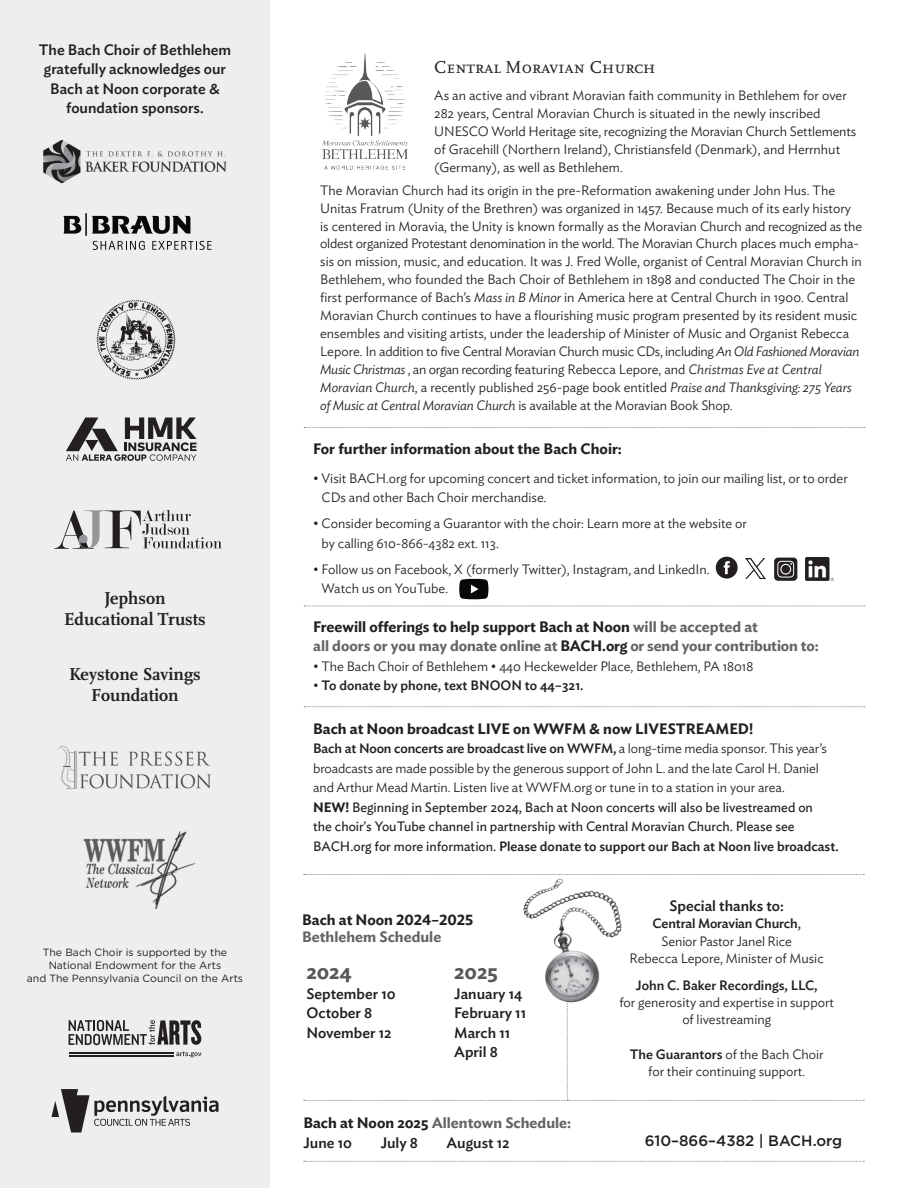
<style>
.page{position:relative;width:918px;height:1188px;background:#fff}
.page>*{position:absolute;margin:0;border:0;box-sizing:border-box;transform-origin:0 0}
.t1{font:600 21px "Ideal Sans";color:#57585a}
.t2{font:700 18px/21px "Scala Pro";color:#231f20;text-align:center}
.t3{font:18px "Scala Pro";color:#231f20}
.t4{font:500 15px/19.5px "Ideal Sans";color:#231f20}
.t5{font:600 15px/19.5px "Ideal Sans";color:#636366}
.t6{font:600 15px "Ideal Sans";color:#231f20}
.t7{font:500 15px "Gotham";color:#231f20}
.t8{font:300 13.5px/18px "Ideal Sans";color:#231f20}
.t9{font:500 13.5px "Ideal Sans";color:#231f20}
.t10{font:10.5px/12.6px "Gotham";color:#231f20;text-align:center}
.s1{font-style:italic}
.s2{color:#231f20}
.s3{font-weight:300}
.s4{font-weight:500}
.s5{font-weight:600}
.s6{font-weight:400}
.s7{font-weight:500;color:#231f20}
</style>
<div class="page">
<svg style="left:304px;top:874px;width:560px;height:1px"></svg>
<svg style="left:304px;top:1161px;width:560px;height:1px"></svg>
<svg style="left:304px;top:953px;width:560px;height:148px"></svg>
<div style="left:0;top:0;width:270px;height:1188px;background:#eeeeef"></div>
<img style="left:96px;top:299px;width:80px;height:81px">
<svg style="left:63px;top:213px;width:149px;height:37px"></svg>
<img style="left:43px;top:139px;width:184px;height:45px">
<img style="left:83px;top:831px;width:113px;height:78px">
<svg style="left:51px;top:1089px;width:168px;height:43px"></svg>
<hr style="left:69px;top:1053px;width:105px;height:1px;background:#231f20">
<hr style="left:69px;top:1055px;width:105px;height:1px;background:#231f20">
<svg style="left:69px;top:1020px;width:132px;height:25px"></svg>
<svg style="left:176px;top:1052px;width:25px;height:5px"></svg>
<svg style="left:66px;top:417px;width:131px;height:44px"></svg>
<svg style="left:54px;top:510px;width:168px;height:39px"></svg>
<div style="left:716px;top:557px;width:22px;height:22px;background:#231f20;border-radius:50%"></div>
<svg style="left:724px;top:561px;width:6px;height:13px"></svg>
<div style="left:774px;top:558px;width:23px;height:23px;background:#231f20;border-radius:4px"></div>
<svg style="left:777px;top:561px;width:17px;height:17px"></svg>
<img style="left:746px;top:558px;width:20px;height:21px">
<svg style="left:459px;top:579px;width:29px;height:20px"></svg>
<img style="left:523px;top:879px;width:94px;height:54px">
<img style="left:806px;top:557px;width:27px;height:24px">
<svg style="left:304px;top:427px;width:561px;height:1px"></svg>
<svg style="left:304px;top:606px;width:561px;height:1px"></svg>
<svg style="left:304px;top:706px;width:561px;height:1px"></svg>
<img style="left:58px;top:746px;width:153px;height:43px">
<img style="left:322px;top:53px;width:86px;height:117px">
<p class="t4" style="left:39px;top:38px;width:194px;text-align:center">The Bach Choir of Bethlehem gratefully acknowledges our<br>Bach at Noon corporate &amp; foundation sponsors.</p>
<h2 class="t2" style="left:64px;top:588px;width:143px">Jephson<br>Educational Trusts</h2>
<h2 class="t2" style="left:69px;top:664px;width:133px">Keystone Savings<br>Foundation</h2>
<p class="t10" style="left:27px;top:946px;width:218px">The Bach Choir is supported by the<br>National Endowment for the Arts<br>and The Pennsylvania Council on the Arts</p>
<h2 class="t3" style="left:434px;top:57px;width:223px">Central Moravian Church</h2>
<p class="t8" style="left:434px;top:85px;width:424px">As an active and vibrant Moravian faith community in Bethlehem for over 282 years, Central Moravian Church is situated in the newly inscribed UNESCO World Heritage site, recognizing the Moravian Church Settlements of Gracehill (Northern Ireland), Christiansfeld (Denmark), and Herrnhut (Germany), as well as Bethlehem.</p>
<p class="t8" style="left:320px;top:180px;width:543px">The Moravian Church had its origin in the pre-Reformation awakening under John Hus. The Unitas Fratrum (Unity of the Brethren) was organized in 1457. Because much of its early history is centered in Moravia, the Unity is known formally as the Moravian Church and recognized as the oldest organized Protestant denomination in the world. The Moravian Church places much empha&shy;sis on mission, music, and education. It was J. Fred Wolle, organist of Central Moravian Church in Bethlehem, who founded the Bach Choir of Bethlehem in 1898 and conducted The Choir in the first performance of Bach’s <span class="s1">Mass in B Minor</span> in America here at Central Church in 1900. Central Moravian Church continues to have a flourishing music program presented by its resident music ensembles and visiting artists, under the leadership of Minister of Music and Organist Rebecca Lepore. In addition to five Central Moravian Church music CDs, including <span class="s1">An Old Fashioned Moravian Music Christmas</span> , an organ recording featuring Rebecca Lepore, and <span class="s1">Christmas Eve at Central Moravian Church</span>, a recently published 256-page book entitled <span class="s1">Praise and Thanksgiving: 275 Years of Music at Central Moravian Church</span> is available at the Moravian Book Shop.</p>
<p class="t6" style="left:313px;top:437px;width:310px">For further information about the Bach Choir:</p>
<p class="t8" style="left:322px;top:467px;width:528px;line-height:19.5px;text-indent:-8px">• Visit BACH.org for upcoming concert and ticket information, to join our mailing list, or to order<br>CDs and other Bach Choir merchandise.</p>
<p class="t8" style="left:322px;top:513px;width:427px;line-height:19.5px;text-indent:-8px">• Consider becoming a Guarantor with the choir: Learn more at the website or by calling 610-866-4382 ext. 113.</p>
<p class="t8" style="left:322px;top:558px;width:390px;line-height:19.5px;text-indent:-8px">• Follow us on Facebook, X (formerly Twitter), Instagram, and LinkedIn.<br>Watch us on YouTube.</p>
<p class="t5" style="left:313px;top:616px;width:507px"><span class="s2">Freewill offerings to help support Bach at Noon</span> will be accepted at<br>all doors or you may donate online at <span class="s2">BACH.org</span> or send your contribution to:</p>
<p class="t8" style="left:313px;top:656px;width:442px">• The Bach Choir of Bethlehem • 440 Heckewelder Place, Bethlehem, PA 18018</p>
<p class="t9" style="left:313px;top:675px;width:272px"><span class="s3">•</span> To donate by phone, text BNOON to 44–321.</p>
<p class="t6" style="left:313px;top:717px;width:442px">Bach at Noon broadcast LIVE on WWFM &amp; now LIVESTREAMED!</p>
<p class="t8" style="left:313px;top:738px;width:527px;line-height:19.5px"><span class="s4">Bach at Noon concerts are broadcast live on WWFM,</span> a long-time media sponsor. This year’s broadcasts are made possible by the generous support of John L. and the late Carol H. Daniel and Arthur Mead Martin. Listen live at WWFM.org or tune in to a station in your area.<br><span class="s5">NEW!</span> <span class="s6">Beginning in September 2024, Bach at Noon concerts will also be livestreamed on<br>the choir's YouTube channel in partnership with Central Moravian Church. Please see BACH.org for more information.</span> <span class="s4">Please donate to support our Bach at Noon live broadcast.</span></p>
<p class="t6" style="left:302px;top:908px;width:173px">Bach at Noon 2024–2025</p>
<p class="t5" style="left:302px;top:926px;width:141px">Bethlehem Schedule</p>
<h1 class="t1" style="left:306px;top:956px;width:47px">2024</h1>
<h1 class="t1" style="left:454px;top:956px;width:45px">2025</h1>
<p class="t4" style="left:306px;top:983px;width:91px">September 10</p>
<p class="t4" style="left:454px;top:983px;width:70px">January 14</p>
<p class="t4" style="left:306px;top:1002px;width:67px">October 8</p>
<p class="t4" style="left:454px;top:1002px;width:74px">February 11</p>
<p class="t4" style="left:306px;top:1022px;width:87px">November 12</p>
<p class="t4" style="left:454px;top:1022px;width:58px">March 11<br>April 8</p>
<p class="t5" style="left:303px;top:1112px;width:269px"><span class="s2">Bach at Noon 2025</span> Allentown Schedule:<br><span class="s7">June 10</span></p>
<p class="t4" style="left:381px;top:1131px;width:39px">July 8</p>
<p class="t4" style="left:447px;top:1131px;width:65px">August 12</p>
<p class="t4" style="left:669px;top:895px;width:116px">Special thanks to:</p>
<p class="t8" style="left:630px;top:914px;width:196px;line-height:17.2px;text-align:center"><span class="s4">Central Moravian Church</span><span class="s6">,<br></span>Senior Pastor Janel Rice<br>Rebecca Lepore, Minister of Music</p>
<p class="t9" style="left:636px;top:975px;width:183px">John C. Baker Recordings, LLC,</p>
<p class="t8" style="left:619px;top:993px;width:216px;line-height:17.2px;text-align:center">for generosity and expertise in support of livestreaming</p>
<p class="t8" style="left:630px;top:1045px;width:196px;line-height:17.2px;text-align:center"><span class="s4">The Guarantors</span> of the Bach Choir for their continuing support.</p>
<p class="t7" style="left:645px;top:1131px;width:199px">610–866–4382 | BACH.org</p>
</div>
